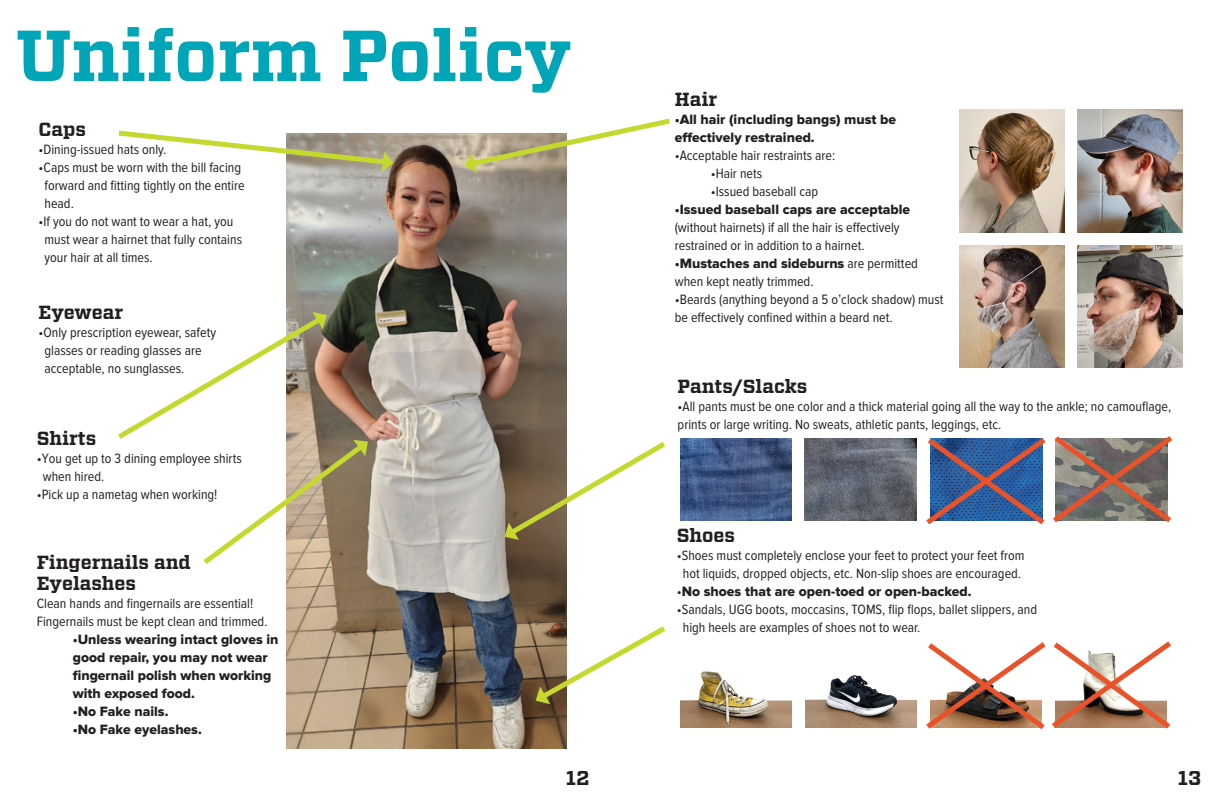
<style>
.page{position:relative;width:1224px;height:792px;background:#fff}
.page>*{position:absolute;margin:0;border:0;box-sizing:border-box;transform-origin:0 0}
.title_light_color{font:700 72.1px "Vitesse";color:#00a5b8}
.t1{font:700 20px "Vitesse";color:#231f20}
.table_of_contents_bold{font:700 19px/21px "Vitesse";color:#231f20}
.table_contents_soft{font:14px/18px "Proxima Nova Cond";color:#231f20}
.table_contents_soft-2{font:14px/18px "Proxima Nova Extrabld";color:#231f20}
.s1{font-family:"Proxima Nova Extrabld"}
.s2{font-family:"Proxima Nova Cond"}
</style>
<div class="page">
<img style="left:805px;top:675px;width:112px;height:53px">
<img style="left:287px;top:134px;width:279px;height:615px">
<svg style="left:535px;top:622px;width:131px;height:82px"></svg>
<svg style="left:503px;top:437px;width:163px;height:103px"></svg>
<svg style="left:118px;top:130px;width:276px;height:42px"></svg>
<svg style="left:464px;top:118px;width:206px;height:55px"></svg>
<svg style="left:118px;top:312px;width:252px;height:257px"></svg>
<img style="left:680px;top:438px;width:111px;height:83px">
<img style="left:805px;top:438px;width:112px;height:83px">
<img style="left:680px;top:671px;width:111px;height:57px">
<img style="left:1078px;top:245px;width:105px;height:123px">
<img style="left:960px;top:110px;width:105px;height:122px">
<img style="left:1078px;top:110px;width:105px;height:122px">
<img style="left:960px;top:245px;width:105px;height:123px">
<svg style="left:926px;top:641px;width:245px;height:89px"></svg>
<svg style="left:926px;top:436px;width:246px;height:89px;background:#7a7a8b"></svg>
<p class="title_light_color" style="left:16px;top:8px;width:557px">Uniform Policy</p>
<p class="table_of_contents_bold" style="left:39px;top:119px;width:49px">Caps</p>
<p class="table_contents_soft" style="left:39px;top:141px;width:129px">•Dining-issued hats only.</p>
<p class="table_contents_soft" style="left:39px;top:159px;width:204px">•Caps must be worn with the bill facing</p>
<p class="table_contents_soft" style="left:45px;top:177px;width:202px">forward and fitting tightly on the entire</p>
<p class="table_contents_soft" style="left:45px;top:195px;width:31px">head.</p>
<p class="table_contents_soft" style="left:39px;top:213px;width:196px">•If you do not want to wear a hat, you</p>
<p class="table_contents_soft" style="left:45px;top:231px;width:199px">must wear a hairnet that fully contains</p>
<p class="table_contents_soft" style="left:45px;top:249px;width:110px">your hair at all times.</p>
<p class="table_of_contents_bold" style="left:39px;top:302px;width:86px">Eyewear</p>
<p class="table_contents_soft" style="left:39px;top:324px;width:179px">•Only prescription eyewear, safety</p>
<p class="table_contents_soft" style="left:45px;top:342px;width:159px">glasses or reading glasses are</p>
<p class="table_contents_soft" style="left:45px;top:360px;width:141px">acceptable, no sunglasses.</p>
<p class="table_of_contents_bold" style="left:37px;top:428px;width:61px">Shirts</p>
<p class="table_contents_soft" style="left:37px;top:450px;width:207px">•You get up to 3 dining employee shirts</p>
<p class="table_contents_soft" style="left:43px;top:468px;width:63px">when hired.</p>
<p class="table_contents_soft" style="left:37px;top:486px;width:182px">•Pick up a nametag when working!</p>
<p class="table_of_contents_bold" style="left:37px;top:552px;width:155px">Fingernails and<br>Eyelashes</p>
<p class="table_contents_soft" style="left:37px;top:595px;width:232px">Clean hands and fingernails are essential!<br>Fingernails must be kept clean and trimmed.</p>
<p class="table_contents_soft-2" style="left:73px;top:631px;width:207px">•Unless wearing intact gloves in good repair, you may not wear fingernail polish when working with exposed food.</p>
<p class="table_contents_soft-2" style="left:73px;top:703px;width:97px">•No Fake nails.</p>
<p class="table_contents_soft-2" style="left:73px;top:721px;width:131px">•No Fake eyelashes.</p>
<p class="table_of_contents_bold" style="left:675px;top:89px;width:44px">Hair</p>
<p class="table_contents_soft-2" style="left:675px;top:110px;width:223px">•All hair (including bangs) must be effectively restrained.</p>
<p class="table_contents_soft" style="left:675px;top:146px;width:162px">•Acceptable hair restraints are:</p>
<p class="table_contents_soft" style="left:711px;top:164px;width:53px">•Hair nets</p>
<p class="table_contents_soft" style="left:711px;top:182px;width:109px">•Issued baseball cap</p>
<p class="table_contents_soft" style="left:675px;top:200px;width:237px"><span class="s1">•Issued baseball caps are acceptable </span>(without hairnets) if all the hair is effectively restrained or in addition to a hairnet.</p>
<p class="table_contents_soft" style="left:675px;top:254px;width:245px"><span class="s1">•Mustaches and sideburns</span> are permitted when kept neatly trimmed.</p>
<p class="table_contents_soft" style="left:675px;top:290px;width:270px">•Beards (anything beyond a 5 o’clock shadow) must be effectively confined within a beard net.</p>
<p class="table_of_contents_bold" style="left:678px;top:376px;width:131px">Pants/Slacks</p>
<p class="table_contents_soft" style="left:678px;top:397px;width:495px">•All pants must be one color and a thick material going all the way to the ankle; no camouflage, prints or large writing. No sweats, athletic pants, leggings, etc.</p>
<p class="table_of_contents_bold" style="left:677px;top:525px;width:60px">Shoes</p>
<p class="table_contents_soft" style="left:677px;top:547px;width:349px;text-align:center">•Shoes must completely enclose your feet to protect your feet from hot liquids, dropped objects, etc. Non-slip shoes are encouraged.</p>
<p class="table_contents_soft-2" style="left:677px;top:583px;width:296px"><span class="s2">•</span>No shoes that are open-toed or open-backed.</p>
<p class="table_contents_soft" style="left:683px;top:601px;width:356px;text-indent:-6px">•Sandals, UGG boots, moccasins, TOMS, flip flops, ballet slippers, and high heels are examples of shoes not to wear.</p>
<h2 class="t1" style="left:566px;top:765px;width:25px">12</h2>
<h2 class="t1" style="left:1178px;top:765px;width:25px">13</h2>
</div>
